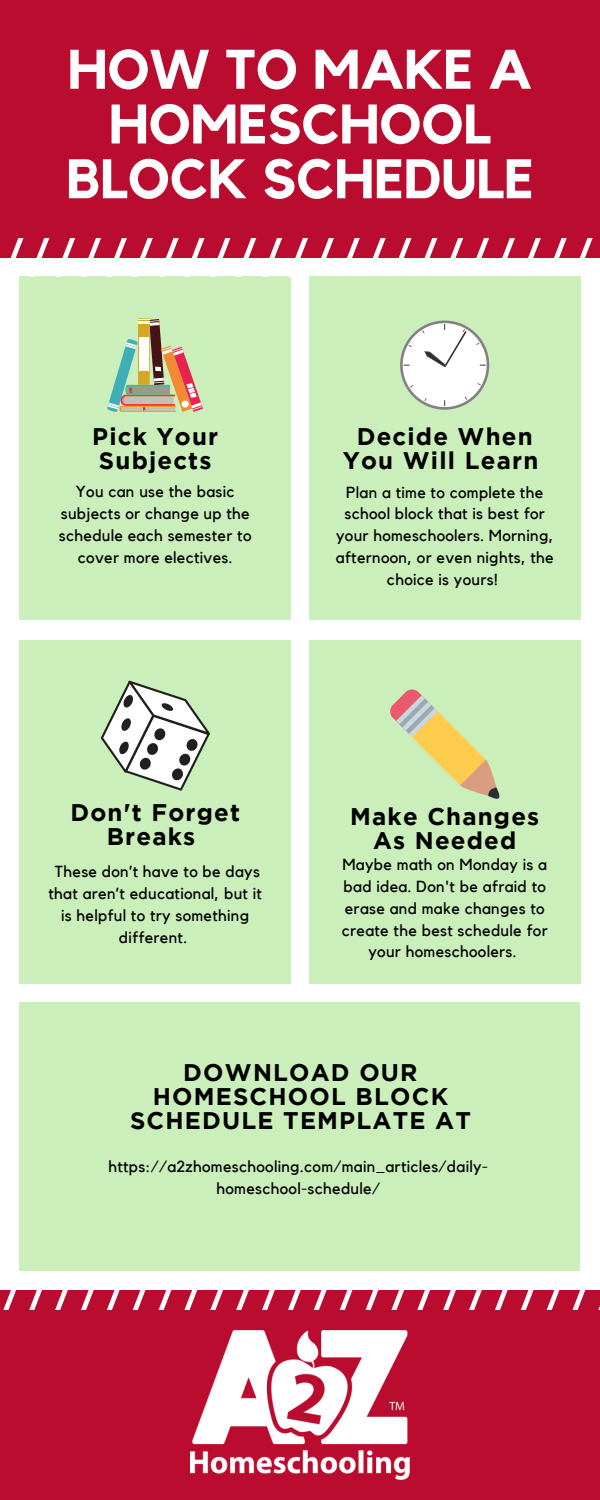
<style>
.page{position:relative;width:600px;height:1500px;background:#fff}
.page>*{position:absolute;margin:0;border:0;box-sizing:border-box;transform-origin:0 0}
.t1{font:700 55px/54.8px "Kollektif";color:#fff;text-align:center}
.t2{font:700 24px/24px "Gotham";letter-spacing:.05em;color:#000;text-align:center}
.t3{font:16px/21.8px "Kollektif";letter-spacing:.02em;color:#000;text-align:center}
</style>
<div class="page">
<div style="left:0;top:0;width:600px;height:257px;background:#ba0c2f"></div>
<div style="left:0;top:1290px;width:600px;height:210px;background:#ba0c2f"></div>
<div style="left:19px;top:276px;width:272px;height:343px;background:#cbefbb"></div>
<div style="left:19px;top:640px;width:272px;height:344px;background:#cbefbb"></div>
<svg style="left:0;top:239px;width:600px;height:19px"></svg>
<div style="left:309px;top:276px;width:271px;height:343px;background:#cbefbb"></div>
<div style="left:309px;top:640px;width:271px;height:344px;background:#cbefbb"></div>
<div style="left:19px;top:1002px;width:561px;height:268px;background:#cbefbb"></div>
<svg style="left:3px;top:1290px;width:597px;height:19px"></svg>
<svg style="left:138px;top:318px;width:12px;height:1px"></svg>
<svg style="left:107px;top:319px;width:96px;height:93px"></svg>
<svg style="left:400px;top:321px;width:89px;height:89px"></svg>
<div style="left:403px;top:323px;width:84px;height:84px;background:#fff;border-radius:50%"></div>
<svg style="left:422px;top:324px;width:45px;height:43px"></svg>
<svg style="left:101px;top:681px;width:109px;height:110px"></svg>
<svg style="left:390px;top:689px;width:110px;height:110px"></svg>
<img style="left:191px;top:1331px;width:218px;height:148px">
<h1 class="t1" style="left:66px;top:44px;width:469px">HOW TO MAKE A<br>HOMESCHOOL<br>BLOCK SCHEDULE</h1>
<h2 class="t2" style="left:92px;top:426px;width:128px;text-align:left">Pick Your<br>Subjects</h2>
<p class="t3" style="left:59px;top:482px;width:194px">You can use the basic subjects or change up the schedule each semester to cover more electives.</p>
<h2 class="t2" style="left:343px;top:426px;width:197px">Decide When<br>You Will Learn</h2>
<p class="t3" style="left:336px;top:482px;width:220px">Plan a time to complete the school block that is best for your homeschoolers. Morning, afternoon, or even nights, the choice is yours!</p>
<h2 class="t2" style="left:71px;top:802px;width:171px">Don't Forget<br>Breaks</h2>
<p class="t3" style="left:48px;top:862px;width:215px">These don’t have to be days that aren’t educational, but it is helpful to try something different.</p>
<h2 class="t2" style="left:350px;top:806px;width:191px">Make Changes<br>As Needed</h2>
<p class="t3" style="left:342px;top:855px;width:207px">Maybe math on Monday is a bad idea. Don't be afraid to erase and make changes to create the best schedule for your homeschoolers.</p>
<h2 class="t2" style="left:130px;top:1062px;width:342px">DOWNLOAD OUR<br>HOMESCHOOL BLOCK<br>SCHEDULE TEMPLATE AT</h2>
<p class="t3" style="left:108px;top:1156px;width:381px">https://a2zhomeschooling.com/main_articles/daily&shy;homeschool-schedule/</p>
</div>
